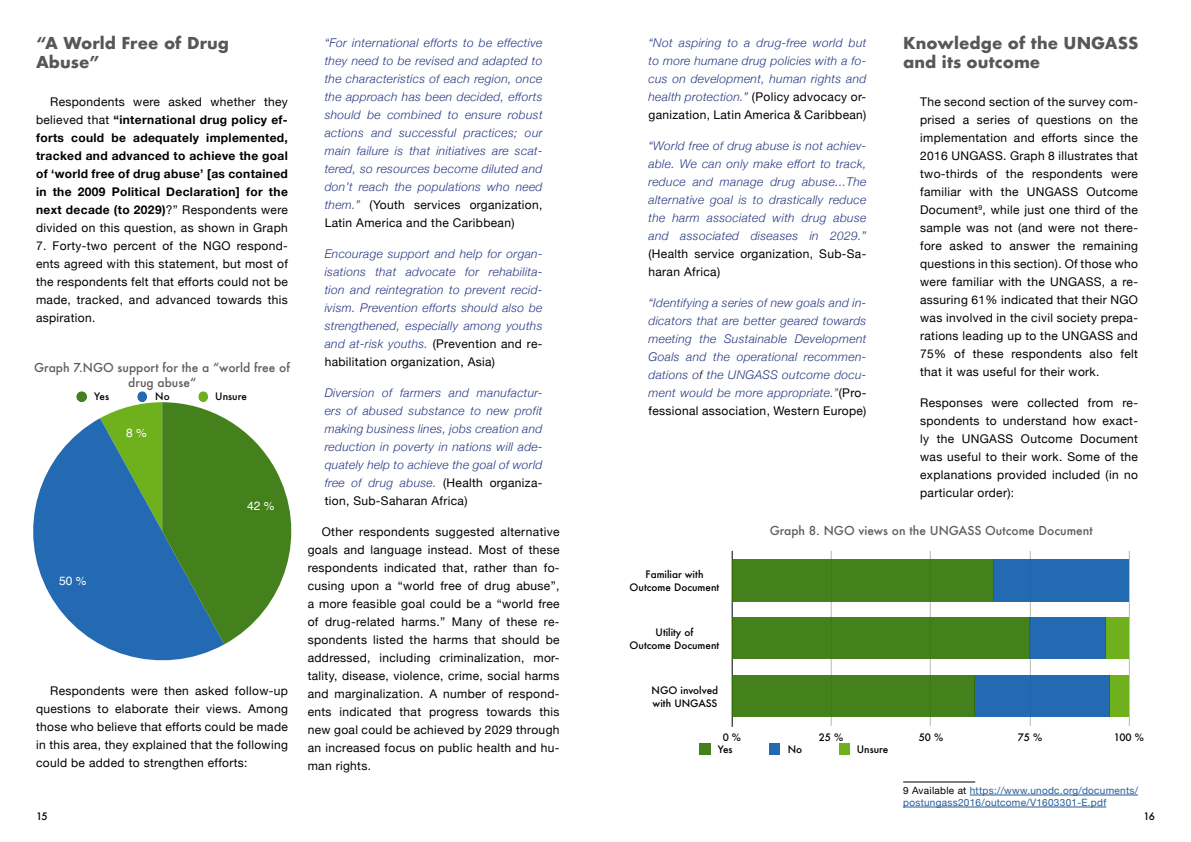
<style>
.page{position:relative;width:1191px;height:842px;background:#fff}
.page>*{position:absolute;margin:0;border:0;box-sizing:border-box;transform-origin:0 0}
.t1{font:700 16px/19.2px "Futura";letter-spacing:.005em;color:#575756}
.t2{font:12px/18px "Helvetica Neue";letter-spacing:.03em;color:#000;text-align:justify}
.t3{font:italic 300 12px/18px "Helvetica Neue";letter-spacing:.03em;color:#283583;text-align:justify}
.t4{font:italic 300 12px/18px "Helvetica Neue";letter-spacing:.03em;color:#263780;text-align:justify}
.t5{font:700 12px/18px "Helvetica Neue";letter-spacing:.03em;color:#000;text-align:justify}
.t6{font:500 12px/15px "Futura";color:#5e5e5e;text-align:center}
.t7{font:12px "Helvetica";color:#fff}
.t8{font:500 10px/13px "Futura";color:#000;text-align:center}
.t9{font:10px/12px "Helvetica Neue";letter-spacing:.03em;color:#275b9b}
.s1{font-weight:400}
.s2{font-weight:400;font-style:normal;color:#000}
.s3{color:#000}
</style>
<div class="page">
<svg style="left:33px;top:418px;width:191px;height:243px;fill:#236ab3"></svg>
<div style="left:76px;top:391px;width:11px;height:11px;background:#2f7202;border-radius:50%;opacity:.9"></div>
<svg style="left:100px;top:391px;width:192px;height:253px;background:#5a916d"></svg>
<hr style="left:903px;top:781px;width:72px;height:1px;background:#000">
<hr style="left:969px;top:795px;width:169px;height:1px;background:#275b9b">
<hr style="left:903px;top:807px;width:203px;height:1px;background:#275b9b">
<hr style="left:830px;top:551px;width:1px;height:175px;background:#b8b8b8">
<hr style="left:929px;top:551px;width:1px;height:175px;background:#b8b8b8">
<hr style="left:1029px;top:551px;width:1px;height:175px;background:#b8b8b8">
<hr style="left:1128px;top:551px;width:1px;height:175px;background:#b8b8b8">
<hr style="left:731px;top:551px;width:1px;height:175px;background:#000">
<div style="left:1105px;top:618px;width:23px;height:41px;background:#6fb01d"></div>
<div style="left:1109px;top:676px;width:19px;height:41px;background:#6fb01d"></div>
<div style="left:993px;top:560px;width:135px;height:42px;background:#236ab3"></div>
<div style="left:1029px;top:618px;width:76px;height:41px;background:#236ab3"></div>
<div style="left:974px;top:676px;width:135px;height:41px;background:#236ab3"></div>
<div style="left:732px;top:560px;width:261px;height:42px;background:#44801b"></div>
<div style="left:732px;top:618px;width:297px;height:41px;background:#44801b"></div>
<div style="left:732px;top:676px;width:242px;height:41px;background:#44801b"></div>
<div style="left:699px;top:744px;width:11px;height:11px;background:#44801b"></div>
<div style="left:769px;top:744px;width:10px;height:11px;background:#236ab3"></div>
<div style="left:839px;top:744px;width:10px;height:11px;background:#6fb01d"></div>
<h1 class="t1" style="left:36px;top:34px;width:195px">“A World Free of Drug<br>Abuse”</h1>
<p class="t5" style="left:36px;top:93px;width:253px;text-indent:14px"><span class="s1">Respondents were asked whether they believed that</span> “international drug policy ef&shy;forts could be adequately implemented, tracked and advanced to achieve the goal of ‘world free of drug abuse’ [as contained in the 2009 Political Declaration] for the next decade (to 2029)<span class="s1">?” Respondents were divided on this question, as shown in Graph</span></p>
<p class="t2" style="left:36px;top:238px;width:253px">7. Forty-two percent of the NGO respond&shy;ents agreed with this statement, but most of the respondents felt that efforts could not be made, tracked, and advanced towards this aspiration.</p>
<p class="t6" style="left:34px;top:360px;width:257px">Graph 7.NGO support for the a “world free of drug abuse“</p>
<p class="t7" style="left:126px;top:424px;width:22px">8 %</p>
<p class="t8" style="left:94px;top:390px;width:16px">Yes</p>
<p class="t8" style="left:155px;top:390px;width:16px">No</p>
<p class="t8" style="left:215px;top:390px;width:33px">Unsure</p>
<p class="t7" style="left:59px;top:572px;width:29px">50 %</p>
<p class="t7" style="left:247px;top:497px;width:29px">42 %</p>
<p class="t2" style="left:36px;top:683px;width:253px;text-indent:14px">Respondents were then asked follow-up questions to elaborate their views. Among those who believe that efforts could be made in this area, they explained that the following could be added to strengthen efforts:</p>
<p class="t3" style="left:325px;top:33px;width:219px">“For international efforts to be effective they need to be revised and adapted to the characteristics of each region, once the approach has been decided, efforts should be combined to ensure robust actions and successful practices; our main failure is that initiatives are scat&shy;tered, so resources become diluted and don’t reach the populations who need them.” <span class="s2">(Youth services organization, Latin America and the Caribbean)</span></p>
<p class="t3" style="left:325px;top:244px;width:219px">Encourage support and help for organ&shy;isations that advocate for rehabilita&shy;tion and reintegration to prevent recid&shy;ivism. Prevention efforts should also be strengthened, especially among youths and at-risk youths. <span class="s2">(Prevention and re&shy;habilitation organization, Asia)</span></p>
<p class="t3" style="left:325px;top:383px;width:219px">Diversion of farmers and manufactur&shy;ers of abused substance to new profit making business lines, jobs creation and reduction in poverty in nations will ade&shy;quately help to achieve the goal of world free of drug abuse. <span class="s2">(Health organiza&shy;tion, Sub-Saharan Africa)</span></p>
<p class="t2" style="left:308px;top:523px;width:253px;text-indent:14px">Other respondents suggested alternative goals and language instead. Most of these respondents indicated that, rather than fo&shy;cusing upon a “world free of drug abuse”, a more feasible goal could be a “world free of drug-related harms.” Many of these re&shy;spondents listed the harms that should be addressed, including criminalization, mor&shy;tality, disease, violence, crime, social harms and marginalization. A number of respond&shy;ents indicated that progress towards this new goal could be achieved by 2029 through an increased focus on public health and hu&shy;man rights.</p>
<p class="t4" style="left:648px;top:33px;width:219px">“Not aspiring to a drug-free world but to more humane drug policies with a fo&shy;cus on development, human rights and health protection.” <span class="s2">(Policy advocacy or&shy;ganization, Latin America &amp; Caribbean)</span></p>
<p class="t4" style="left:648px;top:136px;width:219px">“World free of drug abuse is not achiev&shy;able. We can only make effort to track, reduce and manage drug abuse...The alternative goal is to drastically reduce the harm associated with drug abuse and associated diseases in 2029.”</p>
<p class="t2" style="left:648px;top:246px;width:219px">(Health service organization, Sub-Sa&shy;haran Africa)</p>
<p class="t4" style="left:648px;top:293px;width:219px">“Identifying a series of new goals and in&shy;dicators that are better geared towards meeting the Sustainable Development Goals and the operational recommen&shy;dations o<span class="s3">f</span> the UNGASS outcome docu&shy;ment would be more appropriate.”<span class="s2">(Pro&shy;fessional association, Western Europe)</span></p>
<h1 class="t1" style="left:903px;top:34px;width:237px">Knowledge of the UNGASS and its outcome</h1>
<p class="t2" style="left:920px;top:94px;width:219px">The second section of the survey com&shy;prised a series of questions on the implementation and efforts since the 2016 UNGASS. Graph 8 illustrates that two-thirds of the respondents were familiar with the UNGASS Outcome Document<sup>9</sup>, while just one third of the sample was not (and were not there&shy;fore asked to answer the remaining questions in this section). Of those who were familiar with the UNGASS, a re&shy;assuring 61% indicated that their NGO was involved in the civil society prepa&shy;rations leading up to the UNGASS and 75% of these respondents also felt that it was useful for their work.</p>
<p class="t2" style="left:920px;top:395px;width:219px">Responses were collected from re&shy;spondents to understand how exact&shy;ly the UNGASS Outcome Document was useful to their work. Some of the explanations provided included (in no particular order):</p>
<p class="t8" style="left:629px;top:567px;width:91px">Familiar with<br>Outcome Document</p>
<p class="t8" style="left:629px;top:625px;width:91px">Utility of<br>Outcome Document</p>
<p class="t8" style="left:651px;top:683px;width:68px;text-align:left">NGO involved with UNGASS</p>
<p class="t6" style="left:769px;top:523px;width:324px">Graph 8. NGO views on the UNGASS Outcome Document</p>
<p class="t8" style="left:722px;top:730px;width:20px">0 %</p>
<p class="t8" style="left:818px;top:730px;width:26px">25 %</p>
<p class="t8" style="left:918px;top:730px;width:26px">50 %</p>
<p class="t8" style="left:1017px;top:730px;width:26px">75 %</p>
<p class="t8" style="left:1113px;top:730px;width:32px">100 %</p>
<p class="t8" style="left:717px;top:742px;width:16px">Yes</p>
<p class="t8" style="left:787px;top:742px;width:16px">No</p>
<p class="t8" style="left:856px;top:742px;width:33px">Unsure</p>
<p class="t9" style="left:903px;top:785px;width:236px"><span class="s3">9 Available at</span> https://www.unodc.org/documents/ postungass2016/outcome/V1603301-E.pdf</p>
<p class="t8" style="left:36px;top:809px;width:13px">15</p>
<p class="t8" style="left:1143px;top:809px;width:13px">16</p>
</div>
